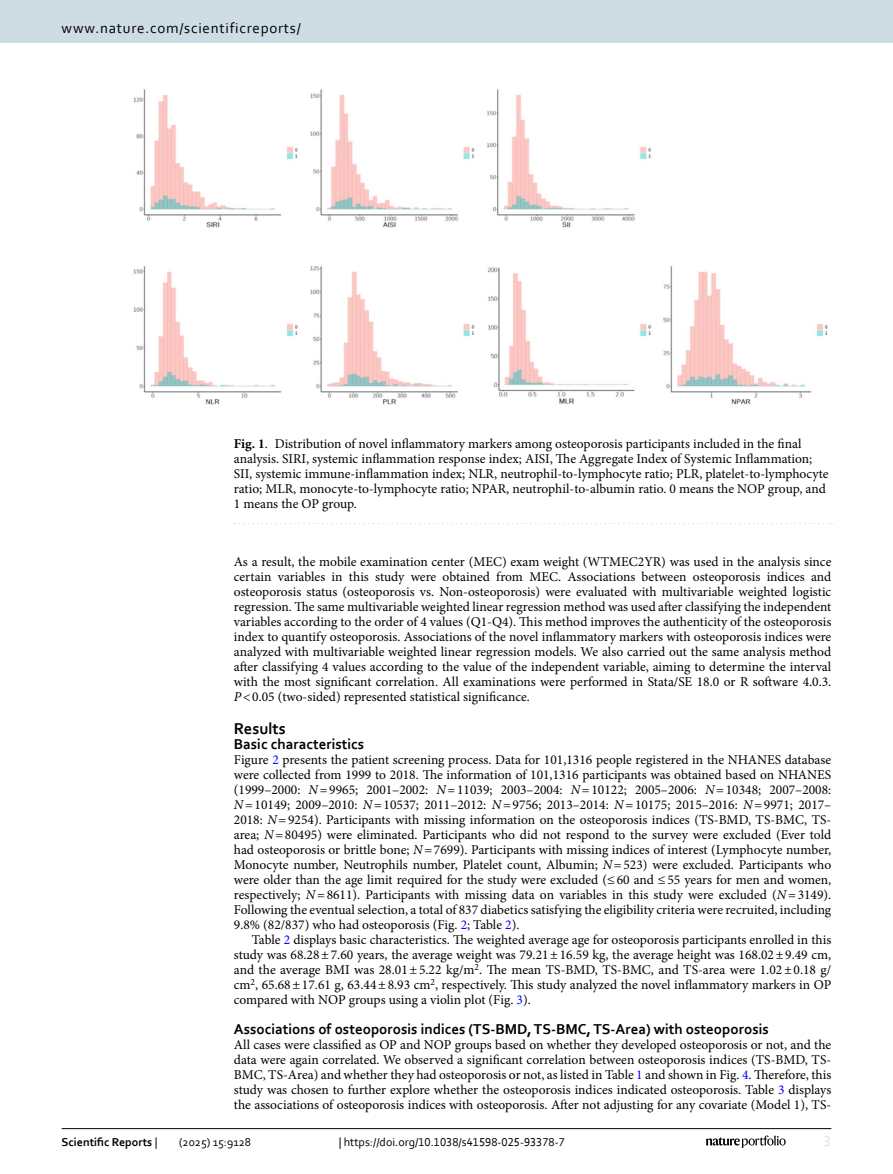
<style>
.page{position:relative;width:893px;height:1174px;background:#fff}
.page>*{position:absolute;margin:0;border:0;box-sizing:border-box;transform-origin:0 0}
.Head_1{font:700 16.5px "Corbel";color:#000}
.Head_2{font:700 15px "Corbel";color:#000}
.t1{font:15px "Corbel";letter-spacing:.05em;color:#000}
.Head_2_After_1{font:700 15px "Corbel";color:#000}
.t2{font:15px "Corbel";color:#d9e4eb}
.Body_Text{font:13.5px/15px "Minion Pro";color:#000;text-align:justify}
.Body_Text_Indent{font:13.5px/15px "Minion Pro";letter-spacing:-.005em;color:#000;text-align:justify}
.Figure_Caption{font:13.5px/15px "Minion Pro";letter-spacing:-.005em;color:#000}
.t3{font:12px "Corbel";color:#000}
.t4{font:700 12px "Corbel";color:#000}
.s1{font-weight:700}
.s2{font-style:italic}
.s3{color:#00f}
.s4{font-weight:400}
</style>
<div class="page">
<img style="left:133px;top:89px;width:695px;height:316px">
<svg style="left:235px;top:523px;width:597px;height:1px"></svg>
<hr style="left:62px;top:1128px;width:769px;height:1px;background:#000">
<svg style="left:706px;top:1135px;width:80px;height:12px"></svg>
<div style="left:0;top:0;width:893px;height:43px;background:#cedde4"></div>
<p class="t1" style="left:62px;top:18px;width:241px">www.nature.com/scientificreports/</p>
<p class="Figure_Caption" style="left:234px;top:436px;width:596px"><span class="s1">Fig. 1</span>. Distribution of novel inflammatory markers among osteoporosis participants included in the final analysis. SIRI, systemic inflammation response index; AISI, The Aggregate Index of Systemic Inflammation; SII, systemic immune-inflammation index; NLR, neutrophil-to-lymphocyte ratio; PLR, platelet-to-lymphocyte ratio; MLR, monocyte-to-lymphocyte ratio; NPAR, neutrophil-to-albumin ratio. 0 means the NOP group, and 1 means the OP group.</p>
<p class="Body_Text" style="left:234px;top:554px;width:599px">As a result, the mobile examination center (MEC) exam weight (WTMEC2YR) was used in the analysis since certain variables in this study were obtained from MEC. Associations between osteoporosis indices and osteoporosis status (osteoporosis vs. Non-osteoporosis) were evaluated with multivariable weighted logistic regression. The same multivariable weighted linear regression method was used after classifying the independent variables according to the order of 4 values (Q1-Q4). This method improves the authenticity of the osteoporosis index to quantify osteoporosis. Associations of the novel inflammatory markers with osteoporosis indices were analyzed with multivariable weighted linear regression models. We also carried out the same analysis method after classifying 4 values according to the value of the independent variable, aiming to determine the interval with the most significant correlation. All examinations were performed in Stata/SE 18.0 or R software 4.0.3.<br><span class="s2">P</span>&lt;0.05 (two-sided) represented statistical significance.</p>
<p class="Head_1" style="left:234px;top:718px;width:53px">Results</p>
<p class="Head_2_After_1" style="left:234px;top:735px;width:132px">Basic characteristics</p>
<p class="Body_Text" style="left:234px;top:752px;width:599px">Figure <span class="s3">2</span> presents the patient screening process. Data for 101,1316 people registered in the NHANES database were collected from 1999 to 2018. The information of 101,1316 participants was obtained based on NHANES (1999–2000: <span class="s2">N</span>=9965; 2001–2002: <span class="s2">N</span>=11039; 2003–2004: <span class="s2">N</span>=10122; 2005–2006: <span class="s2">N</span>=10348; 2007–2008:<br><span class="s2">N</span>=10149; 2009–2010: <span class="s2">N</span>=10537; 2011–2012: <span class="s2">N</span>=9756; 2013–2014: <span class="s2">N</span>=10175; 2015–2016: <span class="s2">N</span>=9971; 2017– 2018: <span class="s2">N</span>=9254). Participants with missing information on the osteoporosis indices (TS-BMD, TS-BMC, TS&shy;area; <span class="s2">N</span>=80495) were eliminated. Participants who did not respond to the survey were excluded (Ever told had osteoporosis or brittle bone; <span class="s2">N</span>=7699). Participants with missing indices of interest (Lymphocyte number, Monocyte number, Neutrophils number, Platelet count, Albumin; <span class="s2">N</span>=523) were excluded. Participants who were older than the age limit required for the study were excluded (≤60 and ≤55 years for men and women, respectively; <span class="s2">N</span>=8611). Participants with missing data on variables in this study were excluded (<span class="s2">N</span>=3149).<br>Following the eventual selection, a total of 837 diabetics satisfying the eligibility criteria were recruited, including 9.8% (82/837) who had osteoporosis (Fig. <span class="s3">2</span>; Table <span class="s3">2</span>).</p>
<p class="Body_Text_Indent" style="left:234px;top:932px;width:599px;text-indent:18px">Table <span class="s3">2</span> displays basic characteristics. The weighted average age for osteoporosis participants enrolled in this study was 68.28±7.60 years, the average weight was 79.21±16.59 kg, the average height was 168.02±9.49 cm, and the average BMI was 28.01±5.22 kg/m<sup>2</sup>. The mean TS-BMD, TS-BMC, and TS-area were 1.02±0.18 g/ cm<sup>2</sup>, 65.68±17.61 g, 63.44±8.93 cm<sup>2</sup>, respectively. This study analyzed the novel inflammatory markers in OP compared with NOP groups using a violin plot (Fig. <span class="s3">3</span>).</p>
<p class="Head_2" style="left:234px;top:1020px;width:536px">Associations of osteoporosis indices (TS-BMD, TS-BMC, TS-Area) with osteoporosis</p>
<p class="Body_Text" style="left:234px;top:1037px;width:599px">All cases were classified as OP and NOP groups based on whether they developed osteoporosis or not, and the data were again correlated. We observed a significant correlation between osteoporosis indices (TS-BMD, TS-BMC, TS-Area) and whether they had osteoporosis or not, as listed in Table <span class="s3">1</span> and shown in Fig. <span class="s3">4</span>. Therefore, this study was chosen to further explore whether the osteoporosis indices indicated osteoporosis. Table <span class="s3">3</span> displays the associations of osteoporosis indices with osteoporosis. After not adjusting for any covariate (Model 1), TS-</p>
<p class="t4" style="left:62px;top:1134px;width:97px">Scientific Reports <span class="s4">|</span></p>
<p class="t3" style="left:179px;top:1134px;width:74px">(2025) 15:9128</p>
<p class="t3" style="left:339px;top:1134px;width:228px">| https://doi.org/10.1038/s41598-025-93378-7</p>
<p class="t2" style="left:824px;top:1132px;width:9px">3</p>
</div>
